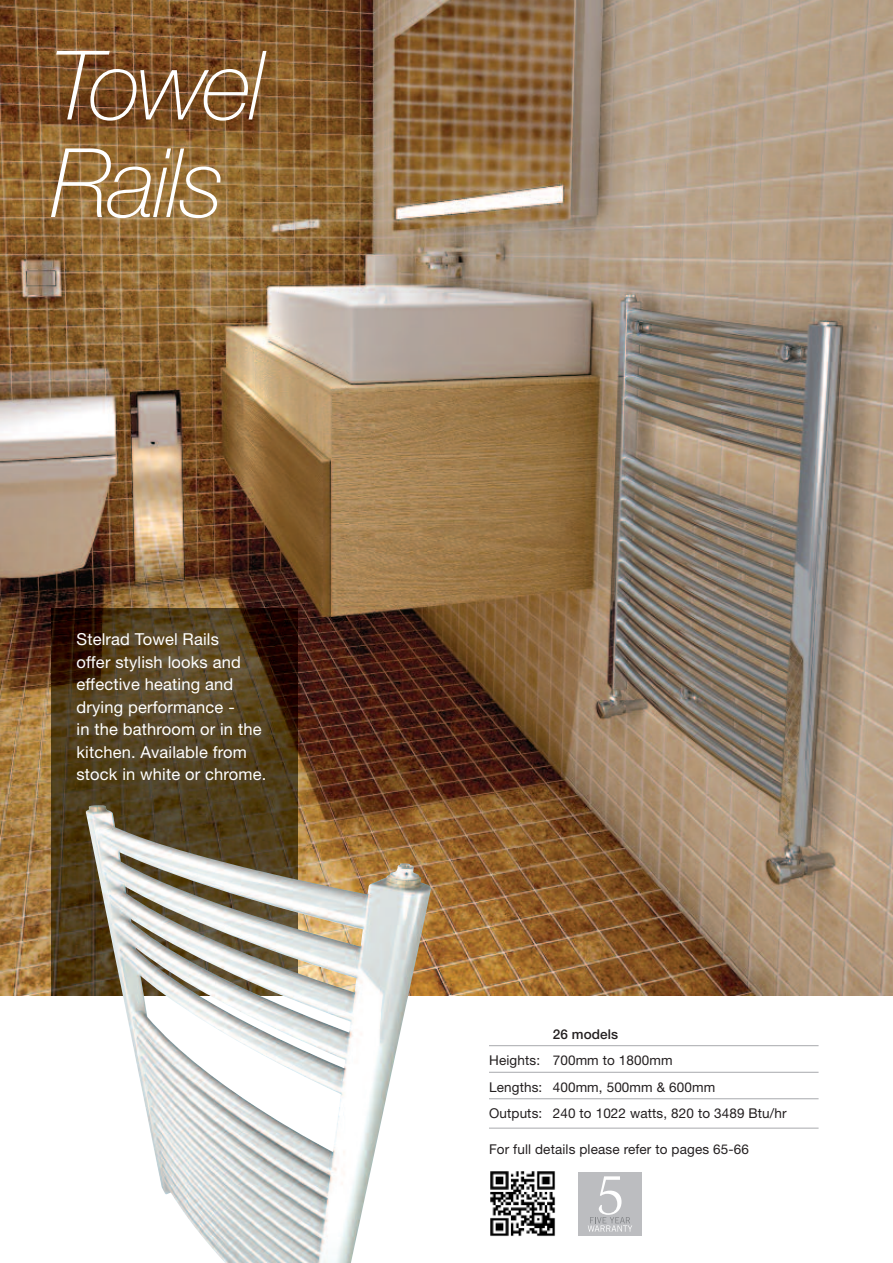
<style>
.page{position:relative;width:893px;height:1263px;background:#fff}
.page>*{position:absolute;margin:0;border:0;box-sizing:border-box;transform-origin:0 0}
.t1{font:italic 100 96px/97.5px "Helvetica Neue";letter-spacing:-.03em;color:#fff}
.t2{font:16.5px/22.5px "Helvetica Neue";letter-spacing:.01em;color:#fff}
.t3{font:13.5px/26.5px "Helvetica Neue";letter-spacing:.01em;color:#231f20}
.s1{font-weight:500}
</style>
<div class="page">
<img style="left:0;top:0;width:893px;height:995px">
<hr style="left:489px;top:1045px;width:330px;height:1px;background:#a8a9ad">
<hr style="left:489px;top:1072px;width:330px;height:1px;background:#a8a9ad">
<hr style="left:489px;top:1098px;width:330px;height:1px;background:#a8a9ad">
<hr style="left:489px;top:1128px;width:330px;height:1px;background:#a8a9ad">
<img style="left:51px;top:608px;width:247px;height:387px">
<img style="left:85px;top:805px;width:346px;height:458px">
<img style="left:490px;top:1171px;width:66px;height:66px">
<div style="left:578px;top:1172px;width:63px;height:63px;background:#bcbdc0"></div>
<svg style="left:588px;top:1176px;width:44px;height:56px"></svg>
<p class="t1" style="left:51px;top:45px;width:216px">Towel<br>Rails</p>
<p class="t2" style="left:77px;top:630px;width:191px">Stelrad Towel Rails<br>offer stylish looks and effective heating and drying performance -<br>in the bathroom or in the kitchen. Available from stock in white or chrome.</p>
<p class="t3" style="left:489px;top:1022px;width:299px;text-indent:64px"><span class="s1">26 models<br></span>Heights: 700mm to 1800mm<br>Lengths: 400mm, 500mm &amp; 600mm<br>Outputs: 240 to 1022 watts, 820 to 3489 Btu/hr</p>
<p class="t3" style="left:489px;top:1137px;width:261px">For full details please refer to pages 65-66</p>
</div>
